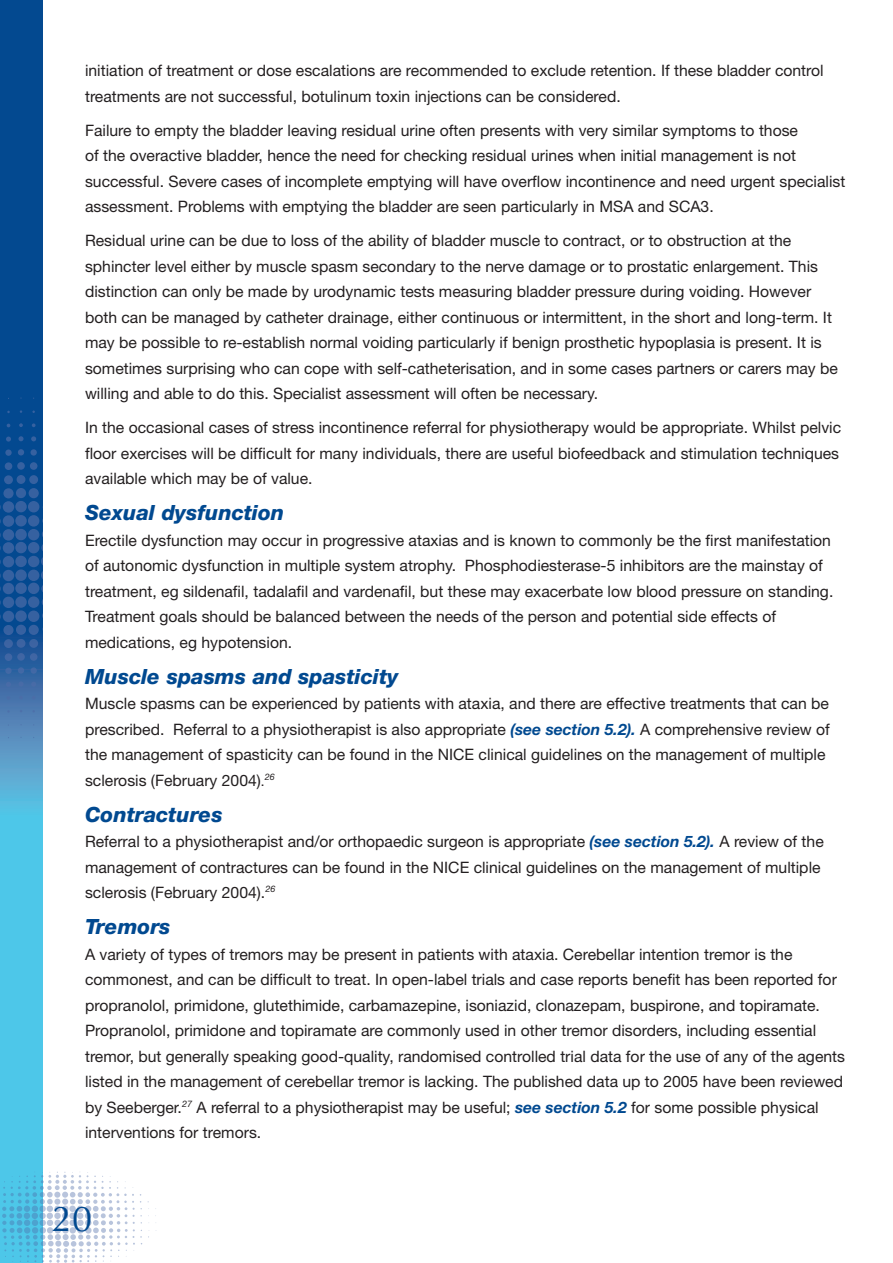
<style>
.page{position:relative;width:893px;height:1263px;background:#fff}
.page>*{position:absolute;margin:0;border:0;box-sizing:border-box;transform-origin:0 0}
.t1{font:36px "Optima";color:#014990}
.t2{font:italic 800 21px "Helvetica Neue";color:#014990}
.t3{font:15.75px/25.5px "Helvetica Neue";color:#231f20}
.s1{font-weight:700;font-style:italic;color:#014990}
.s2{font-size:13.5px}
</style>
<div class="page">
<svg style="left:0;top:0;width:43px;height:1263px;background:#277db5"></svg>
<svg style="left:41px;top:516px;width:2px;height:117px"></svg>
<div style="left:28px;top:542px;width:11px;height:11px;background:#3661a0;border-radius:50%"></div>
<div style="left:28px;top:556px;width:11px;height:11px;background:#3661a0;border-radius:50%"></div>
<div style="left:28px;top:529px;width:11px;height:11px;background:#3661a0;border-radius:50%"></div>
<div style="left:28px;top:515px;width:11px;height:12px;background:#3661a0;border-radius:50%"></div>
<svg style="left:32px;top:423px;width:4px;height:4px"></svg>
<svg style="left:31px;top:436px;width:5px;height:5px"></svg>
<div style="left:31px;top:449px;width:6px;height:7px;background:#3661a0;border-radius:50%"></div>
<div style="left:30px;top:462px;width:7px;height:8px;background:#3661a0;border-radius:50%"></div>
<svg style="left:29px;top:475px;width:9px;height:9px"></svg>
<div style="left:29px;top:488px;width:10px;height:10px;background:#3661a0;border-radius:50%"></div>
<div style="left:28px;top:501px;width:11px;height:11px;background:#3661a0;border-radius:50%"></div>
<div style="left:28px;top:570px;width:11px;height:11px;background:#3661a0;border-radius:50%"></div>
<div style="left:28px;top:583px;width:11px;height:11px;background:#3661a0;border-radius:50%"></div>
<div style="left:28px;top:596px;width:11px;height:12px;background:#3661a0;border-radius:50%"></div>
<svg style="left:32px;top:696px;width:4px;height:3px"></svg>
<svg style="left:31px;top:682px;width:5px;height:5px"></svg>
<div style="left:31px;top:667px;width:6px;height:7px;background:#4168a5;border-radius:50%"></div>
<div style="left:30px;top:653px;width:7px;height:8px;background:#4066a4;border-radius:50%"></div>
<div style="left:29px;top:639px;width:9px;height:9px;background:#3c63a2;border-radius:50%"></div>
<div style="left:29px;top:625px;width:10px;height:10px;background:#3661a0;border-radius:50%"></div>
<div style="left:28px;top:610px;width:11px;height:12px;background:#3661a0;border-radius:50%"></div>
<div style="left:15px;top:542px;width:12px;height:11px;background:#3661a0;border-radius:50%"></div>
<div style="left:15px;top:556px;width:12px;height:11px;background:#3661a0;border-radius:50%"></div>
<div style="left:15px;top:529px;width:12px;height:11px;background:#3661a0;border-radius:50%"></div>
<div style="left:15px;top:515px;width:12px;height:11px;background:#3661a0;border-radius:50%"></div>
<svg style="left:19px;top:423px;width:4px;height:4px"></svg>
<svg style="left:19px;top:436px;width:5px;height:5px"></svg>
<svg style="left:18px;top:449px;width:6px;height:6px"></svg>
<div style="left:17px;top:462px;width:8px;height:8px;background:#3661a0;border-radius:50%"></div>
<div style="left:17px;top:475px;width:8px;height:9px;background:#3661a0;border-radius:50%"></div>
<svg style="left:16px;top:488px;width:10px;height:10px"></svg>
<div style="left:15px;top:501px;width:12px;height:11px;background:#3661a0;border-radius:50%"></div>
<svg style="left:15px;top:569px;width:12px;height:12px"></svg>
<svg style="left:15px;top:582px;width:12px;height:12px"></svg>
<svg style="left:15px;top:596px;width:12px;height:12px"></svg>
<svg style="left:19px;top:696px;width:4px;height:3px"></svg>
<svg style="left:19px;top:681px;width:5px;height:5px"></svg>
<div style="left:18px;top:667px;width:6px;height:7px;background:#4168a5;border-radius:50%"></div>
<div style="left:17px;top:653px;width:8px;height:8px;background:#4066a4;border-radius:50%"></div>
<div style="left:17px;top:639px;width:8px;height:9px;background:#3c63a2;border-radius:50%"></div>
<div style="left:16px;top:625px;width:10px;height:10px;background:#3661a0;border-radius:50%"></div>
<svg style="left:15px;top:610px;width:12px;height:12px"></svg>
<svg style="left:0;top:488px;width:1px;height:147px"></svg>
<div style="left:3px;top:542px;width:11px;height:12px;background:#3661a0;border-radius:50%"></div>
<div style="left:3px;top:556px;width:11px;height:11px;background:#3661a0;border-radius:50%"></div>
<div style="left:3px;top:529px;width:11px;height:12px;background:#3661a0;border-radius:50%"></div>
<div style="left:3px;top:515px;width:11px;height:12px;background:#3661a0;border-radius:50%"></div>
<svg style="left:6px;top:437px;width:5px;height:5px"></svg>
<svg style="left:5px;top:449px;width:7px;height:7px"></svg>
<div style="left:5px;top:462px;width:7px;height:8px;background:#3661a0;border-radius:50%"></div>
<div style="left:4px;top:475px;width:9px;height:9px;background:#3661a0;border-radius:50%"></div>
<div style="left:3px;top:488px;width:11px;height:10px;background:#3661a0;border-radius:50%"></div>
<div style="left:3px;top:501px;width:11px;height:12px;background:#3661a0;border-radius:50%"></div>
<div style="left:3px;top:570px;width:11px;height:11px;background:#3661a0;border-radius:50%"></div>
<div style="left:3px;top:583px;width:11px;height:11px;background:#3661a0;border-radius:50%"></div>
<div style="left:3px;top:597px;width:11px;height:11px;background:#3661a0;border-radius:50%"></div>
<svg style="left:7px;top:696px;width:3px;height:4px"></svg>
<svg style="left:6px;top:682px;width:5px;height:5px"></svg>
<div style="left:5px;top:668px;width:7px;height:6px;background:#4168a5;border-radius:50%"></div>
<div style="left:5px;top:653px;width:7px;height:8px;background:#4066a4;border-radius:50%"></div>
<div style="left:4px;top:639px;width:9px;height:9px;background:#3c63a2;border-radius:50%"></div>
<div style="left:3px;top:625px;width:11px;height:10px;background:#3661a0;border-radius:50%"></div>
<div style="left:3px;top:611px;width:11px;height:11px;background:#3661a0;border-radius:50%"></div>
<svg style="left:2px;top:1171px;width:140px;height:92px"></svg>
<div style="left:85px;top:1219px;width:6px;height:7px;background:#b8c4dc;border-radius:50%"></div>
<p class="t3" style="left:85px;top:58px;width:740px">initiation of treatment or dose escalations are recommended to exclude retention. If these bladder control treatments are not successful, botulinum toxin injections can be considered.</p>
<p class="t3" style="left:85px;top:117px;width:762px">Failure to empty the bladder leaving residual urine often presents with very similar symptoms to those<br>of the overactive bladder, hence the need for checking residual urines when initial management is not successful. Severe cases of incomplete emptying will have overflow incontinence and need urgent specialist assessment. Problems with emptying the bladder are seen particularly in MSA and SCA3.</p>
<p class="t3" style="left:85px;top:228px;width:754px">Residual urine can be due to loss of the ability of bladder muscle to contract, or to obstruction at the sphincter level either by muscle spasm secondary to the nerve damage or to prostatic enlargement. This distinction can only be made by urodynamic tests measuring bladder pressure during voiding. However both can be managed by catheter drainage, either continuous or intermittent, in the short and long-term. It may be possible to re-establish normal voiding particularly if benign prosthetic hypoplasia is present. It is sometimes surprising who can cope with self-catheterisation, and in some cases partners or carers may be willing and able to do this. Specialist assessment will often be necessary.</p>
<p class="t3" style="left:85px;top:415px;width:758px">In the occasional cases of stress incontinence referral for physiotherapy would be appropriate. Whilst pelvic floor exercises will be difficult for many individuals, there are useful biofeedback and stimulation techniques available which may be of value.</p>
<h2 class="t2" style="left:85px;top:500px;width:201px">Sexual dysfunction</h2>
<p class="t3" style="left:85px;top:527px;width:750px">Erectile dysfunction may occur in progressive ataxias and is known to commonly be the first manifestation of autonomic dysfunction in multiple system atrophy. Phosphodiesterase-5 inhibitors are the mainstay of treatment, eg sildenafil, tadalafil and vardenafil, but these may exacerbate low blood pressure on standing.<br>Treatment goals should be balanced between the needs of the person and potential side effects of medications, eg hypotension.</p>
<h2 class="t2" style="left:85px;top:664px;width:315px">Muscle spasms and spasticity</h2>
<p class="t3" style="left:85px;top:691px;width:746px">Muscle spasms can be experienced by patients with ataxia, and there are effective treatments that can be prescribed. Referral to a physiotherapist is also appropriate <span class="s1">(see section 5.2).</span> A comprehensive review of the management of spasticity can be found in the NICE clinical guidelines on the management of multiple sclerosis (February 2004)<span class="s2">.</span><sup>26</sup></p>
<h2 class="t2" style="left:85px;top:802px;width:139px">Contractures</h2>
<p class="t3" style="left:85px;top:829px;width:740px">Referral to a physiotherapist and/or orthopaedic surgeon is appropriate <span class="s1">(see section 5.2).</span> A review of the management of contractures can be found in the NICE clinical guidelines on the management of multiple sclerosis (February 2004).<sup>26</sup></p>
<h2 class="t2" style="left:85px;top:914px;width:87px">Tremors</h2>
<p class="t3" style="left:85px;top:941px;width:761px">A variety of types of tremors may be present in patients with ataxia. Cerebellar intention tremor is the commonest, and can be difficult to treat. In open-label trials and case reports benefit has been reported for propranolol, primidone, glutethimide, carbamazepine, isoniazid, clonazepam, buspirone, and topiramate.<br>Propranolol, primidone and topiramate are commonly used in other tremor disorders, including essential tremor, but generally speaking good-quality, randomised controlled trial data for the use of any of the agents listed in the management of cerebellar tremor is lacking. The published data up to 2005 have been reviewed by Seeberger.<sup>27</sup> A referral to a physiotherapist may be useful; <span class="s1">see section 5.2</span> for some possible physical interventions for tremors.</p>
<h1 class="t1" style="left:52px;top:1198px;width:42px">20</h1>
</div>
